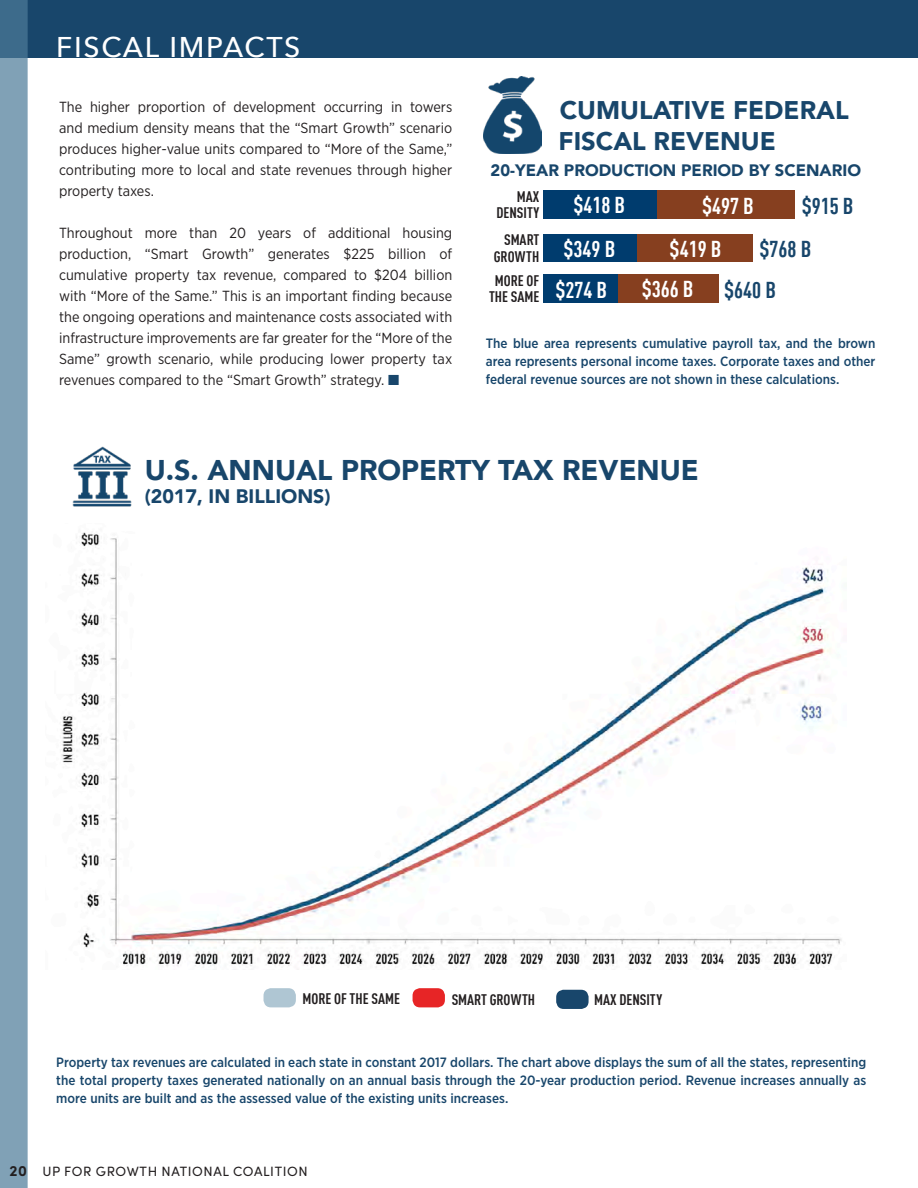
<style>
.page{position:relative;width:918px;height:1188px;background:#fff}
.page>*{position:absolute;margin:0;border:0;box-sizing:border-box;transform-origin:0 0}
.t1{font:900 28.5px "Avenir";color:#18466b}
.t2{font:500 28.5px "Avenir Next";letter-spacing:.06em;color:#fff}
.t3{font:900 25.5px "Avenir";color:#18466b}
.t4{font:700 condensed 22.5px "DIN Offc";color:#fff}
.t5{font:700 condensed 22.5px "DIN Offc";color:#18466b}
.t6{font:900 19.5px "Avenir";color:#18466b}
.t7{font:900 16.5px "Avenir";color:#18466b}
.t8{font:700 condensed 15px "DIN Offc";color:#231f20}
.BODY_TEXT_PARAGRAPH{font:14.7px/21px "Gotham Narrow";color:#231f20;text-align:justify}
.Chart_info_paragraph{font:500 13.5px/18px "Gotham Narrow";color:#18466b;text-align:justify}
.t9{font:13.5px "Sofia Pro";letter-spacing:.045em;color:#231f20}
.s1{color:#18466b}
.s2{font-weight:700;font-size:15px}
</style>
<div class="page">
<div style="left:0;top:0;width:918px;height:57px;background:#18466b"></div>
<div style="left:0;top:0;width:28px;height:1188px;background:#80a1b6"></div>
<img style="left:483px;top:77px;width:59px;height:76px">
<div style="left:543px;top:190px;width:115px;height:28px;background:#003c6e"></div>
<div style="left:657px;top:190px;width:138px;height:28px;background:#863f1f"></div>
<div style="left:543px;top:234px;width:95px;height:28px;background:#003c6e"></div>
<div style="left:637px;top:234px;width:116px;height:28px;background:#863f1f"></div>
<div style="left:617px;top:275px;width:101px;height:28px;background:#863f1f"></div>
<div style="left:543px;top:275px;width:75px;height:28px;background:#003c6e"></div>
<img style="left:72px;top:446px;width:60px;height:61px">
<img style="left:61px;top:532px;width:781px;height:438px">
<div style="left:556px;top:990px;width:33px;height:19px;background:#18466b;border-radius:7px"></div>
<div style="left:413px;top:988px;width:32px;height:19px;background:#e72526;border-radius:8px"></div>
<div style="left:264px;top:988px;width:32px;height:19px;background:#afc6d3;border-radius:8px"></div>
<p class="t2" style="left:56px;top:23px;width:246px">FISCAL IMPACTS</p>
<p class="BODY_TEXT_PARAGRAPH" style="left:59px;top:96px;width:395px">The higher proportion of development occurring in towers and medium density means that the “Smart Growth” scenario produces higher-value units compared to “More of the Same,” contributing more to local and state revenues through higher property taxes.</p>
<p class="BODY_TEXT_PARAGRAPH" style="left:59px;top:222px;width:395px">Throughout more than 20 years of additional housing production, “Smart Growth” generates $225 billion of cumulative property tax revenue, compared to $204 billion with “More of the Same.” This is an important finding because the ongoing operations and maintenance costs associated with infrastructure improvements are far greater for the “More of the Same” growth scenario, while producing lower property tax revenues compared to the “Smart Growth” strategy. <span class="s1">■</span></p>
<p class="t3" style="left:560px;top:88px;width:291px">CUMULATIVE FEDERAL</p>
<p class="t3" style="left:559px;top:119px;width:219px">FISCAL REVENUE</p>
<p class="t7" style="left:491px;top:156px;width:372px">20-YEAR PRODUCTION PERIOD BY SCENARIO</p>
<p class="t8" style="left:517px;top:187px;width:24px">MAX</p>
<p class="t8" style="left:496px;top:204px;width:44px">DENSITY</p>
<p class="t8" style="left:504px;top:231px;width:37px">SMART</p>
<p class="t8" style="left:494px;top:247px;width:47px">GROWTH</p>
<p class="t8" style="left:495px;top:271px;width:46px">MORE OF</p>
<p class="t8" style="left:489px;top:288px;width:52px">THE SAME</p>
<p class="t4" style="left:573px;top:191px;width:53px">$418 B</p>
<p class="t4" style="left:702px;top:192px;width:53px">$497 B</p>
<p class="t5" style="left:802px;top:192px;width:53px">$915 B</p>
<p class="t4" style="left:563px;top:236px;width:53px">$349 B</p>
<p class="t4" style="left:670px;top:235px;width:53px">$419 B</p>
<p class="t5" style="left:759px;top:235px;width:53px">$768 B</p>
<p class="t4" style="left:555px;top:276px;width:53px">$274 B</p>
<p class="t4" style="left:642px;top:276px;width:53px">$366 B</p>
<p class="t5" style="left:724px;top:277px;width:53px">$640 B</p>
<p class="Chart_info_paragraph" style="left:486px;top:334px;width:391px">The blue area represents cumulative payroll tax, and the brown area represents personal income taxes. Corporate taxes and other federal revenue sources are not shown in these calculations.</p>
<p class="t1" style="left:145px;top:446px;width:556px">U.S. ANNUAL PROPERTY TAX REVENUE</p>
<p class="t6" style="left:145px;top:480px;width:187px">(2017, IN BILLIONS)</p>
<p class="t8" style="left:303px;top:989px;width:99px">MORE OF THE SAME</p>
<p class="t8" style="left:452px;top:991px;width:85px">SMART GROWTH</p>
<p class="t8" style="left:594px;top:991px;width:70px">MAX DENSITY</p>
<p class="Chart_info_paragraph" style="left:56px;top:1053px;width:811px">Property tax revenues are calculated in each state in constant 2017 dollars. The chart above displays the sum of all the states, representing the total property taxes generated nationally on an annual basis through the 20-year production period. Revenue increases annually as more units are built and as the assessed value of the existing units increases.</p>
<p class="t9" style="left:10px;top:1162px;width:300px"><span class="s2">20</span> UP FOR GROWTH NATIONAL COALITION</p>
</div>
